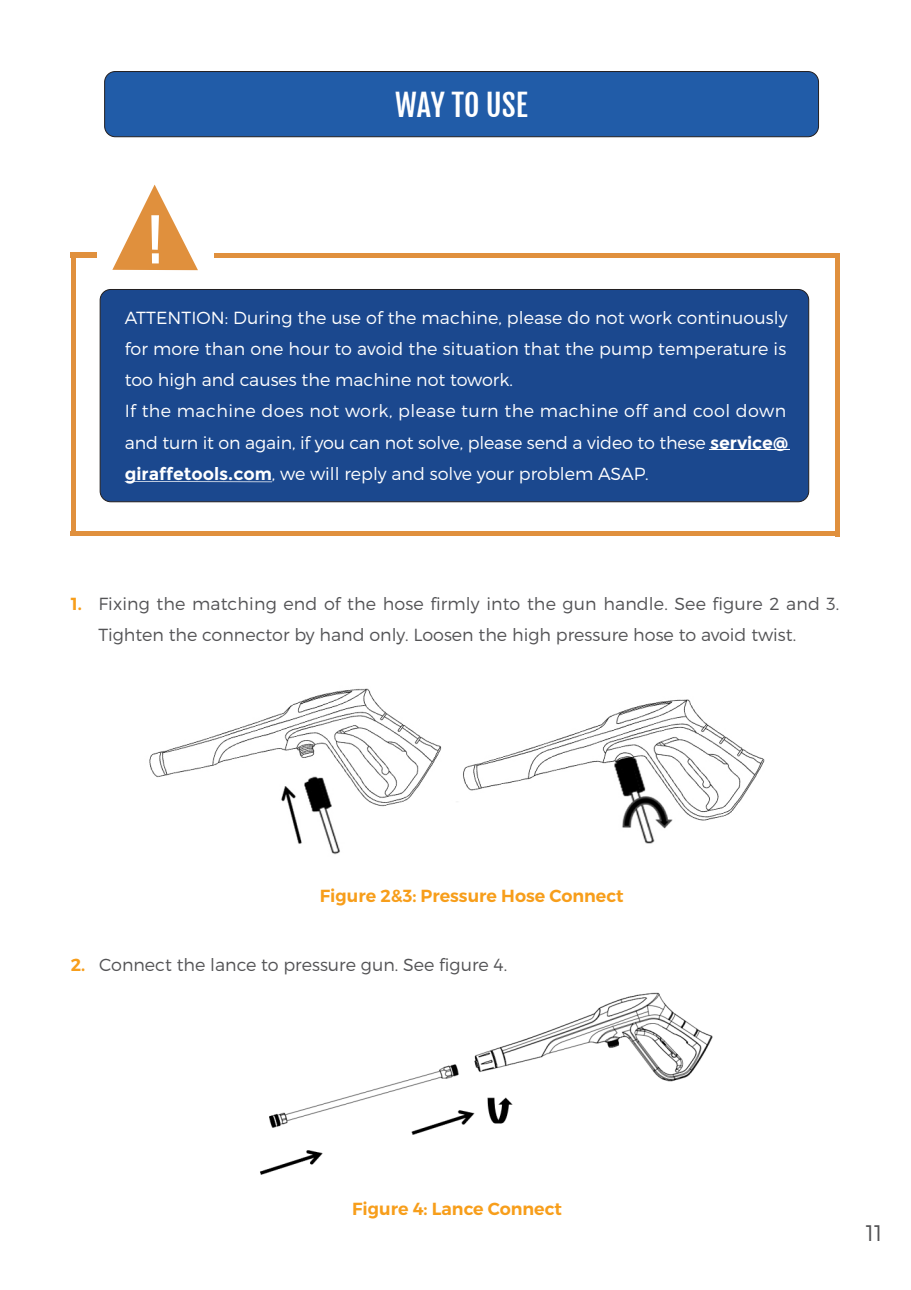
<style>
.page{position:relative;width:911px;height:1290px;background:#fff}
.page>*{position:absolute;margin:0;border:0;box-sizing:border-box;transform-origin:0 0}
.章{font:30px "Fjalla One";color:#fff}
.t1{font:300 22.5px "Montserrat";color:#535355}
.正文{font:300 17.5px "Montserrat";letter-spacing:.005em;color:#fff}
.正文-2{font:300 17.5px/31.2px "Montserrat";color:#535355}
.正文-3{font:300 17.5px "Montserrat";letter-spacing:.025em;color:#fff}
.正文-4{font:600 17.5px "Montserrat";color:#f79e1b}
.s1{font-weight:700}
</style>
<div class="page">
<img style="left:149px;top:688px;width:616px;height:167px">
<img style="left:260px;top:992px;width:453px;height:183px">
<div style="left:105px;top:72px;width:713px;height:65px;background:#215ca8;border-radius:11px"></div>
<div style="left:104px;top:71px;width:714px;height:66px;border:1px solid #231f20;border-radius:11px"></div>
<svg style="left:112px;top:185px;width:86px;height:85px"></svg>
<div style="left:152px;top:253px;width:7px;height:10px;background:#fff"></div>
<hr style="left:214px;top:253px;width:625px;height:4px;background:#e0903d">
<div style="left:835px;top:253px;width:5px;height:283px;background:#e0903d"></div>
<hr style="left:71px;top:252px;width:4px;height:284px;background:#e0903d">
<div style="left:71px;top:531px;width:767px;height:5px;background:#e0903d"></div>
<div style="left:71px;top:253px;width:26px;height:5px;background:#e0903d"></div>
<div style="left:100px;top:289px;width:708px;height:213px;background:#1b488e;border-radius:11px"></div>
<div style="left:100px;top:289px;width:709px;height:213px;border:1px solid #231f20;border-radius:11px"></div>
<hr style="left:709px;top:449px;width:80px;height:1px;background:#fff">
<svg style="left:125px;top:481px;width:147px;height:1px"></svg>
<p class="章" style="left:395px;top:86px;width:134px">WAY TO USE</p>
<p class="正文" style="left:125px;top:307px;width:664px">ATTENTION: During the use of the machine, please do not work continuously</p>
<p class="正文" style="left:125px;top:338px;width:663px">for more than one hour to avoid the situation that the pump temperature is</p>
<p class="正文" style="left:125px;top:369px;width:390px">too high and causes the machine not towork.</p>
<p class="正文-3" style="left:125px;top:400px;width:663px">If the machine does not work, please turn the machine off and cool down</p>
<p class="正文" style="left:125px;top:432px;width:665px">and turn it on again, if you can not solve, please send a video to these <span class="s1">service@</span></p>
<p class="正文" style="left:125px;top:463px;width:525px"><span class="s1">giraffetools.com</span>, we will reply and solve your problem ASAP.</p>
<p class="正文-4" style="left:71px;top:593px;width:13px">1.</p>
<p class="正文-2" style="left:98px;top:588px;width:742px">Fixing the matching end of the hose firmly into the gun handle. See figure 2 and 3.<br>Tighten the connector by hand only. Loosen the high pressure hose to avoid twist.</p>
<p class="正文-4" style="left:320px;top:885px;width:305px">Figure 2&amp;3: Pressure Hose Connect</p>
<p class="正文-4" style="left:71px;top:953px;width:16px">2.</p>
<p class="正文-2" style="left:99px;top:948px;width:409px">Connect the lance to pressure gun. See figure 4.</p>
<p class="正文-4" style="left:352px;top:1197px;width:211px">Figure 4: Lance Connect</p>
<p class="t1" style="left:866px;top:1219px;width:18px">11</p>
</div>
